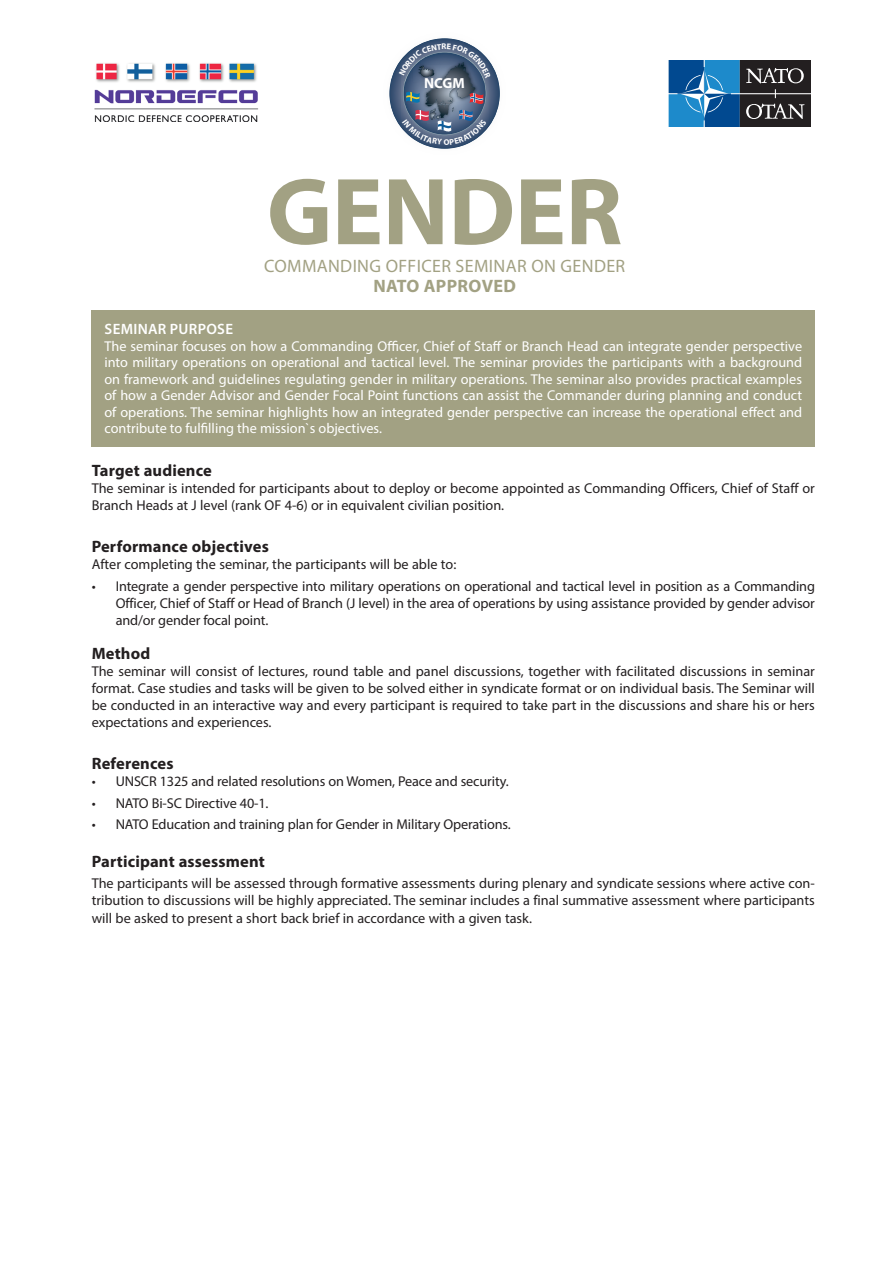
<style>
.page{position:relative;width:893px;height:1263px;background:#fff}
.page>*{position:absolute;margin:0;border:0;box-sizing:border-box;transform-origin:0 0}
.t1{font:700 96px "Myriad Pro";letter-spacing:-.005em;color:#a2a183}
.t2{font:18px "Myriad Pro";letter-spacing:.02em;color:#a2a183}
.t3{font:700 18px "Myriad Pro";letter-spacing:.02em;color:#a2a183}
.t4{font:700 16.5px "Myriad Pro";letter-spacing:.01em;color:#231f20}
.t5{font:600 15px "Myriad Pro";letter-spacing:.02em;color:#fff}
.t6{font:700 14.55px "Myriad Pro";color:#fff}
.t7{font:14.25px/17.1px "Myriad Pro";color:#231f20;text-align:justify}
.t8{font:14.25px/16.5px "Myriad Pro";color:#fff;text-align:justify}
</style>
<div class="page">
<img style="left:94px;top:63px;width:164px;height:58px">
<div style="left:92px;top:310px;width:723px;height:136px;background:#a2a183"></div>
<img style="left:428px;top:38px;width:33px;height:3px">
<img style="left:389px;top:62px;width:10px;height:63px">
<img style="left:491px;top:63px;width:9px;height:61px">
<img style="left:425px;top:145px;width:40px;height:4px">
<svg style="left:669px;top:61px;width:142px;height:66px;background:#325979"></svg>
<svg style="left:399px;top:41px;width:92px;height:104px;background:#65748b"></svg>
<p class="t6" style="left:424px;top:74px;width:42px">NCGM</p>
<h1 class="t1" style="left:267px;top:149px;width:357px">GENDER</h1>
<p class="t3" style="left:373px;top:274px;width:144px">NATO APPROVED</p>
<p class="t2" style="left:264px;top:255px;width:363px">COMMANDING OFFICER SEMINAR ON GENDER</p>
<p class="t5" style="left:105px;top:320px;width:130px">SEMINAR PURPOSE</p>
<p class="t8" style="left:104px;top:337px;width:699px">The seminar focuses on how a Commanding Officer, Chief of Staff or Branch Head can integrate gender perspective into military operations on operational and tactical level. The seminar provides the participants with a background on framework and guidelines regulating gender in military operations. The seminar also provides practical examples of how a Gender Advisor and Gender Focal Point functions can assist the Commander during planning and conduct of operations. The seminar highlights how an integrated gender perspective can increase the operational effect and contribute to fulfilling the mission`s objectives.</p>
<p class="t4" style="left:92px;top:459px;width:122px">Target audience</p>
<p class="t7" style="left:92px;top:479px;width:725px">The seminar is intended for participants about to deploy or become appointed as Commanding Officers, Chief of Staff or<br>Branch Heads at J level (rank OF 4-6) or in equivalent civilian position.</p>
<p class="t4" style="left:92px;top:536px;width:179px">Performance objectives</p>
<p class="t7" style="left:92px;top:556px;width:366px">After completing the seminar, the participants will be able to:</p>
<p class="t7" style="left:116px;top:577px;width:701px;text-indent:-24px">• Integrate a gender perspective into military operations on operational and tactical level in position as a Commanding Officer, Chief of Staff or Head of Branch (J level) in the area of operations by using assistance provided by gender advisor and/or gender focal point.</p>
<p class="t4" style="left:92px;top:642px;width:60px">Method</p>
<p class="t7" style="left:92px;top:662px;width:725px">The seminar will consist of lectures, round table and panel discussions, together with facilitated discussions in seminar format. Case studies and tasks will be given to be solved either in syndicate format or on individual basis. The Seminar will be conducted in an interactive way and every participant is required to take part in the discussions and share his or hers expectations and experiences.</p>
<p class="t4" style="left:92px;top:753px;width:83px">References</p>
<p class="t7" style="left:92px;top:773px;width:418px">• UNSCR 1325 and related resolutions on Women, Peace and security.</p>
<p class="t7" style="left:92px;top:794px;width:178px">• NATO Bi-SC Directive 40-1.</p>
<p class="t7" style="left:92px;top:815px;width:421px">• NATO Education and training plan for Gender in Military Operations.</p>
<p class="t4" style="left:92px;top:851px;width:175px">Participant assessment</p>
<p class="t7" style="left:92px;top:875px;width:725px">The participants will be assessed through formative assessments during plenary and syndicate sessions where active con&shy;tribution to discussions will be highly appreciated. The seminar includes a final summative assessment where participants will be asked to present a short back brief in accordance with a given task.</p>
</div>
